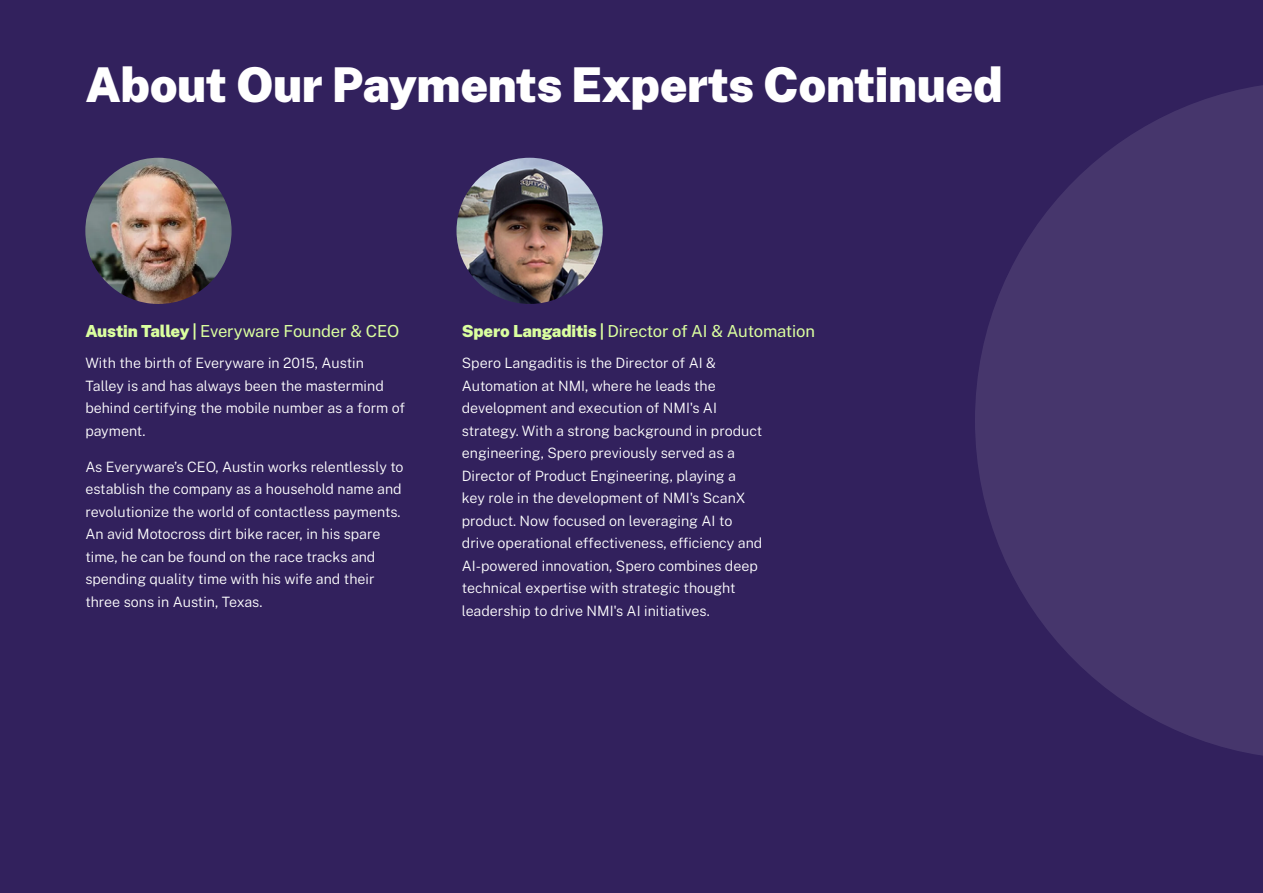
<style>
.page{position:relative;width:1263px;height:893px;background:#32215d}
.page>*{position:absolute;margin:0;border:0;box-sizing:border-box;transform-origin:0 0}
.t1{font:900 48px "Public Sans";letter-spacing:-.01em;color:#fff}
.t2{font:16.65px "Public Sans";letter-spacing:-.01em;color:#daff9f}
.t3{font:300 14.25px/22.5px "Public Sans";color:#fff}
.s1{font-weight:900}
.s2{font-weight:700}
</style>
<div class="page">
<img style="left:456px;top:158px;width:147px;height:146px;border-radius:73px">
<img style="left:85px;top:158px;width:147px;height:146px;border-radius:73px">
<svg style="left:975px;top:85px;width:288px;height:671px;fill:#46366c"></svg>
<h1 class="t1" style="left:85px;top:48px;width:919px">About Our Payments Experts Continued</h1>
<p class="t2" style="left:85px;top:320px;width:316px"><span class="s1">Austin Talley</span> <span class="s2">|</span> Everyware Founder &amp; CEO</p>
<p class="t2" style="left:462px;top:320px;width:355px"><span class="s1">Spero Langaditis</span> <span class="s2">|</span> Director of AI &amp; Automation</p>
<p class="t3" style="left:85px;top:351px;width:321px">With the birth of Everyware in 2015, Austin Talley is and has always been the mastermind behind certifying the mobile number as a form of payment.</p>
<p class="t3" style="left:85px;top:455px;width:320px">As Everyware’s CEO, Austin works relentlessly to establish the company as a household name and revolutionize the world of contactless payments.<br>An avid Motocross dirt bike racer, in his spare time, he can be found on the race tracks and spending quality time with his wife and their three sons in Austin, Texas.</p>
<p class="t3" style="left:462px;top:351px;width:302px">Spero Langaditis is the Director of AI &amp; Automation at NMI, where he leads the development and execution of NMI's AI strategy. With a strong background in product engineering, Spero previously served as a Director of Product Engineering, playing a key role in the development of NMI's ScanX product. Now focused on leveraging AI to drive operational effectiveness, efficiency and AI-powered innovation, Spero combines deep technical expertise with strategic thought leadership to drive NMI's AI initiatives.</p>
</div>
